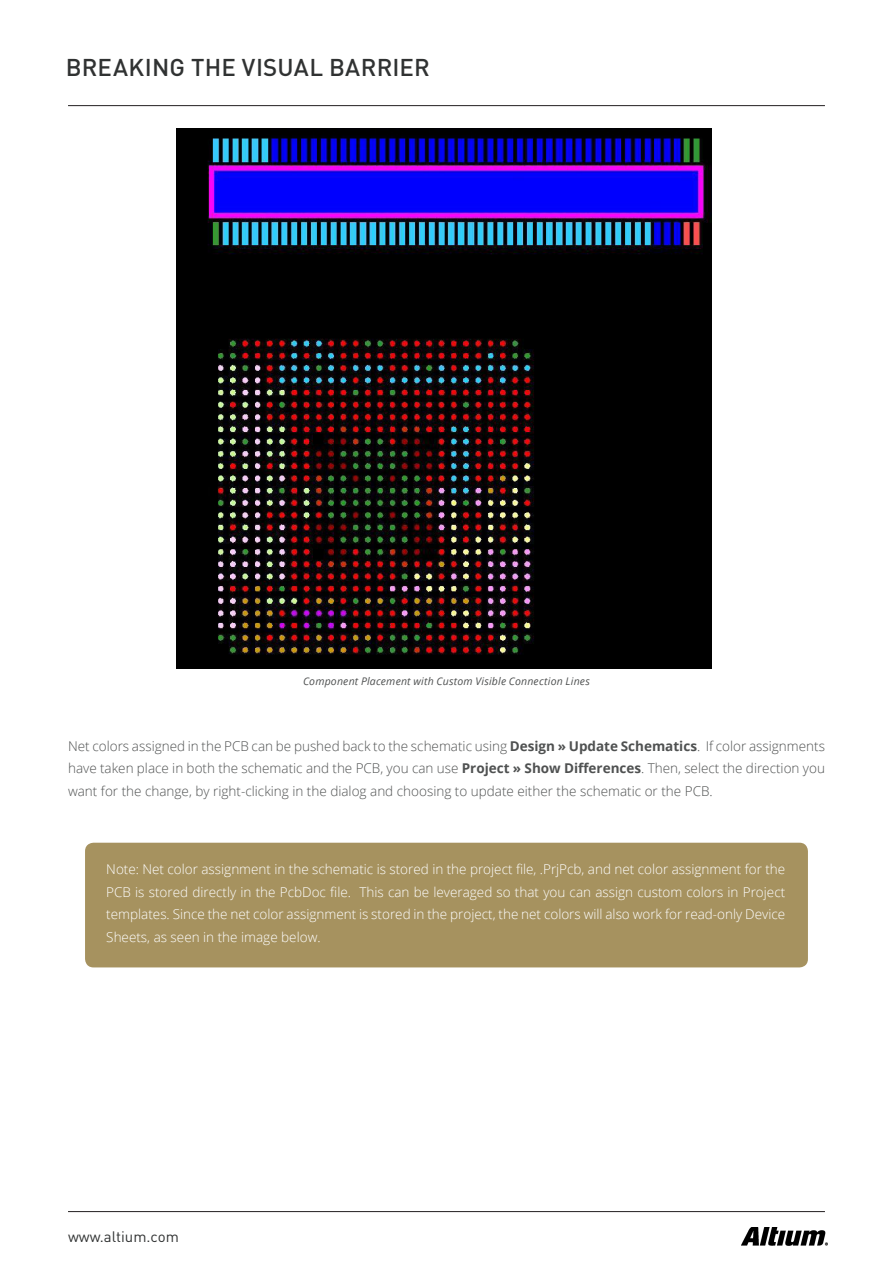
<style>
.page{position:relative;width:893px;height:1263px;background:#fff}
.page>*{position:absolute;margin:0;border:0;box-sizing:border-box;transform-origin:0 0}
.t1{font:500 24px "DIN Pro";letter-spacing:.005em;color:#303232}
.t2{font:15px "DIN Pro";color:#303232}
.Basic_Content{font:300 13.5px/22.5px "Open Sans";color:#fff;text-align:justify}
.Basic_Content-2{font:300 13.5px/22.5px "Open Sans";color:#4f5151;text-align:justify}
.t3{font:italic 10.5px "Open Sans";letter-spacing:.02em;color:#4f5151}
.s1{font-weight:700}
</style>
<div class="page">
<img style="left:742px;top:1227px;width:85px;height:19px">
<hr style="left:68px;top:1211px;width:757px;height:1px;background:#231f20">
<hr style="left:68px;top:105px;width:757px;height:1px;background:#231f20">
<img style="left:177px;top:129px;width:535px;height:540px">
<div style="left:85px;top:843px;width:723px;height:124px;background:#a6925f;border-radius:9px"></div>
<h1 class="t1" style="left:66px;top:51px;width:365px">BREAKING THE VISUAL BARRIER</h1>
<p class="t3" style="left:303px;top:674px;width:288px">Component Placement with Custom Visible Connection Lines</p>
<p class="Basic_Content-2" style="left:68px;top:734px;width:758px">Net colors assigned in the PCB can be pushed back to the schematic using <span class="s1">Design » Update Schematics</span>. If color assignments have taken place in both the schematic and the PCB, you can use <span class="s1">Project » Show Differences</span>. Then, select the direction you want for the change, by right-clicking in the dialog and choosing to update either the schematic or the PCB.</p>
<p class="Basic_Content" style="left:106px;top:858px;width:680px">Note: Net color assignment in the schematic is stored in the project file, .PrjPcb, and net color assignment for the PCB is stored directly in the PcbDoc file. This can be leveraged so that you can assign custom colors in Project templates. Since the net color assignment is stored in the project, the net colors will also work for read-only Device Sheets, as seen in the image below.</p>
<p class="t2" style="left:68px;top:1226px;width:112px">www.altium.com</p>
</div>
